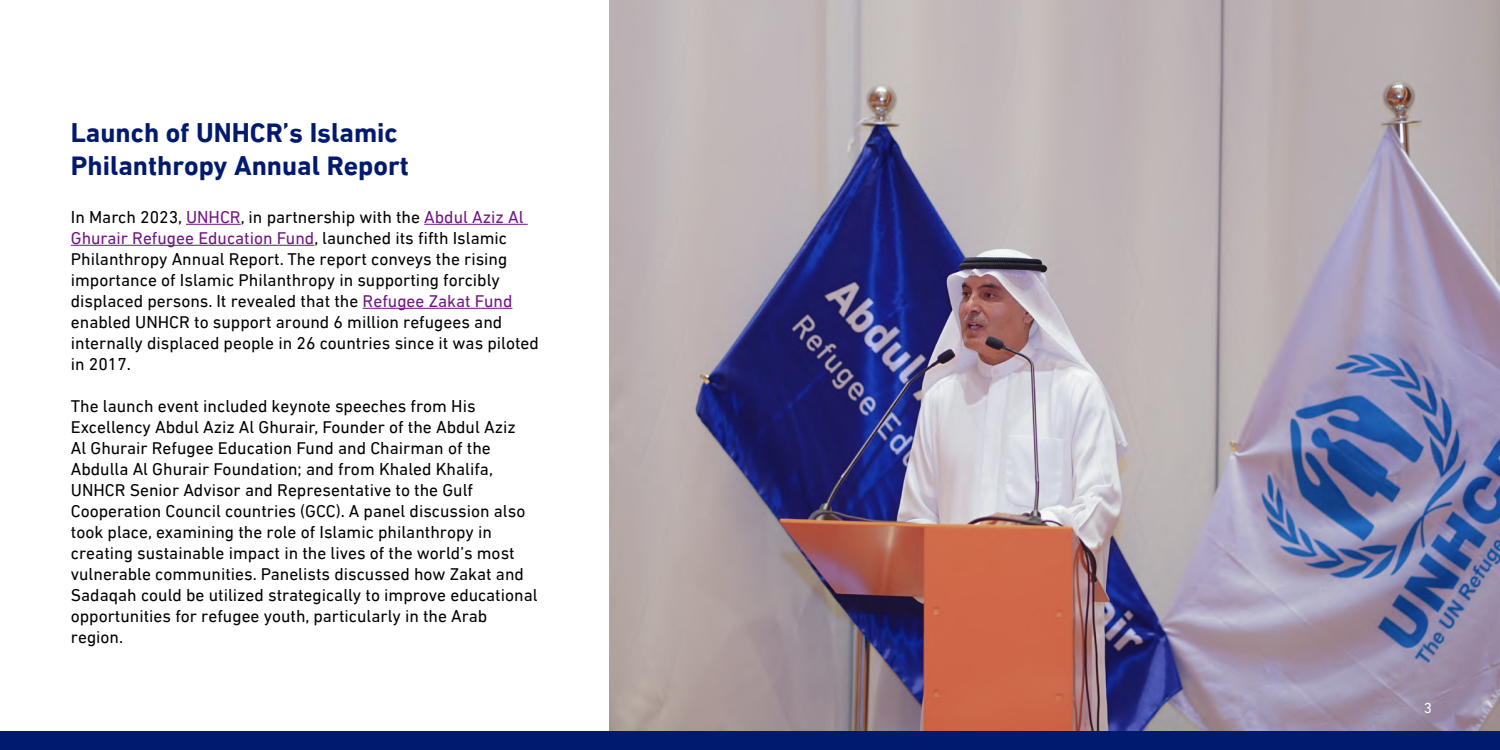
<style>
.page{position:relative;width:1500px;height:750px;background:#fff}
.page>*{position:absolute;margin:0;border:0;box-sizing:border-box;transform-origin:0 0}
.t1{font:700 27.5px/33px "DIN Next LT Arabic";color:#001a70}
.t2{font:17.5px/21px "DIN Next LT Arabic";color:#000}
.t3{font:15px "DIN Next LT Arabic";color:#fff}
.s1{color:#701383}
</style>
<div class="page">
<hr style="left:186px;top:224px;width:55px;height:1px;background:#701383">
<hr style="left:424px;top:224px;width:104px;height:1px;background:#701383">
<hr style="left:71px;top:245px;width:243px;height:1px;background:#701383">
<hr style="left:363px;top:308px;width:149px;height:1px;background:#701383">
<img style="left:610px;top:0;width:890px;height:732px">
<div style="left:1px;top:732px;width:1499px;height:18px;background:#001a70"></div>
<h1 class="t1" style="left:71px;top:116px;width:339px">Launch of UNHCR’s Islamic<br>Philanthropy Annual Report</h1>
<p class="t2" style="left:71px;top:206px;width:470px">In March 2023, <span class="s1">UNHCR</span>, in partnership with the <span class="s1">Abdul Aziz Al Ghurair Refugee Education Fund</span>, launched its fifth Islamic Philanthropy Annual Report. The report conveys the rising importance of Islamic Philanthropy in supporting forcibly displaced persons. It revealed that the <span class="s1">Refugee Zakat Fund </span>enabled UNHCR to support around 6 million refugees and internally displaced people in 26 countries since it was piloted in 2017.</p>
<p class="t2" style="left:71px;top:395px;width:468px">The launch event included keynote speeches from His Excellency Abdul Aziz Al Ghurair, Founder of the Abdul Aziz<br>Al Ghurair Refugee Education Fund and Chairman of the Abdulla Al Ghurair Foundation; and from Khaled Khalifa, UNHCR Senior Advisor and Representative to the Gulf Cooperation Council countries (GCC). A panel discussion also took place, examining the role of Islamic philanthropy in creating sustainable impact in the lives of the world’s most vulnerable communities. Panelists discussed how Zakat and Sadaqah could be utilized strategically to improve educational opportunities for refugee youth, particularly in the Arab region.</p>
<p class="t3" style="left:1424px;top:699px;width:10px">3</p>
</div>
